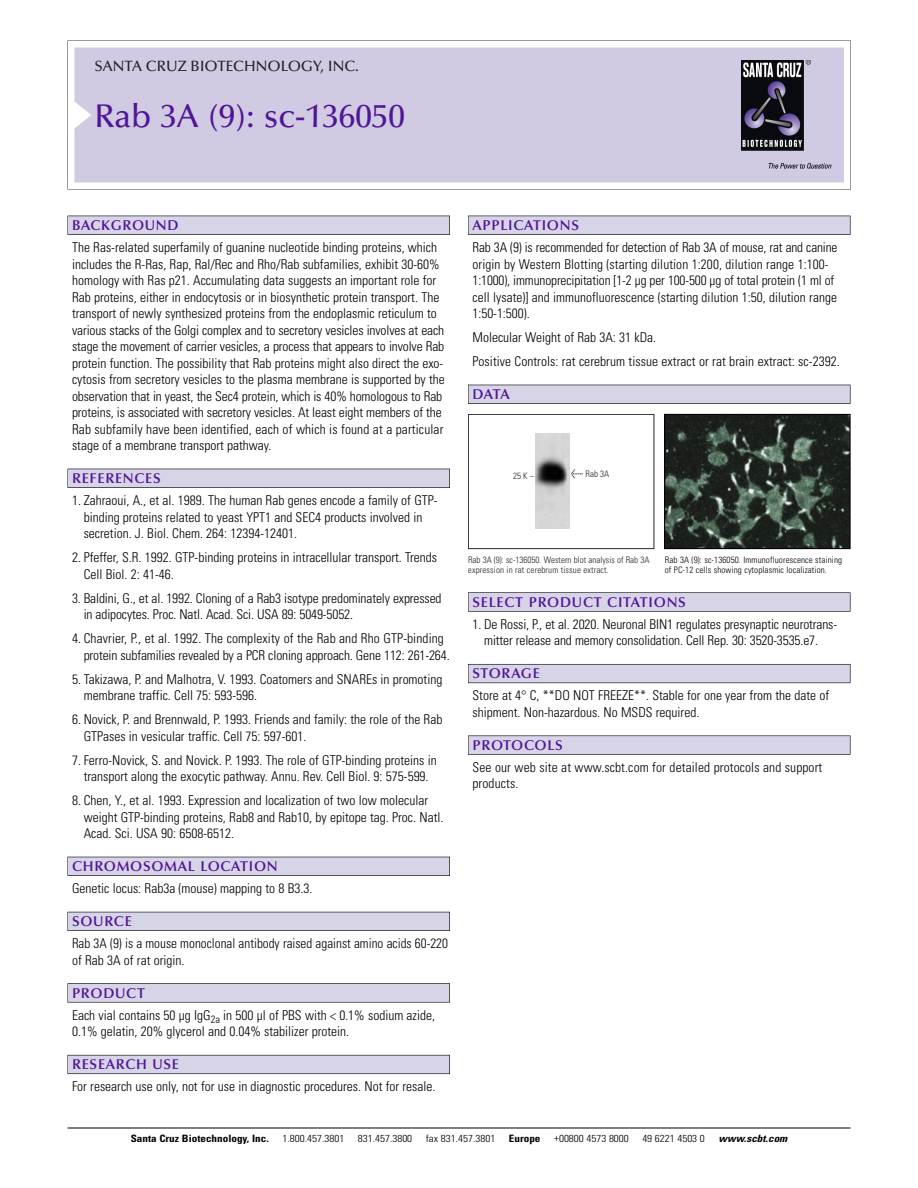
<style>
.page{position:relative;width:918px;height:1188px;background:#fff}
.page>*{position:absolute;margin:0;border:0;box-sizing:border-box;transform-origin:0 0}
.t1{font:500 33px "Optima";color:#511695}
.t2{font:500 15px "Optima";color:#231f20}
.t3{font:600 14.25px "Optima";letter-spacing:.05em;color:#511695}
.t4{font:300 condensed 13.5px/16.5px "Univers";color:#000}
.t5{font:300 condensed 10.2px "Univers";color:#000;scale:1.1 1}
.t6{font:700 condensed 10.2px "Univers";color:#000;scale:1.1 1}
.t7{font:italic 700 condensed 10.2px "Univers";color:#000;scale:1.1 1}
.t8{font:300 condensed 9px/10.5px "Univers";letter-spacing:.015em;color:#272526}
.t9{font:300 condensed 9px/10.5px "Univers";letter-spacing:.015em;color:#000}
.s1{font-family:"Meta Plus";font-weight:400;font-stretch:normal;font-size:10.5px}
</style>
<div class="page">
<svg style="left:68px;top:40px;width:783px;height:149px"></svg>
<div style="left:74px;top:47px;width:770px;height:135px;background:#d1cae3"></div>
<img style="left:741px;top:60px;width:90px;height:108px">
<div style="left:68px;top:216px;width:382px;height:19px;background:#535256"></div>
<div style="left:68px;top:216px;width:381px;height:18px;background:#d7d4e8"></div>
<div style="left:68px;top:469px;width:382px;height:19px;background:#525156"></div>
<div style="left:68px;top:469px;width:381px;height:18px;background:#d7d4e8"></div>
<div style="left:68px;top:857px;width:382px;height:19px;background:#515057"></div>
<div style="left:68px;top:857px;width:381px;height:18px;background:#d7d4e8"></div>
<div style="left:68px;top:912px;width:382px;height:19px;background:#535259"></div>
<div style="left:68px;top:912px;width:381px;height:18px;background:#d7d4e8"></div>
<svg style="left:68px;top:983px;width:382px;height:20px"></svg>
<div style="left:68px;top:984px;width:381px;height:18px;background:#d7d4e8"></div>
<div style="left:68px;top:1055px;width:382px;height:19px;background:#64626c"></div>
<div style="left:68px;top:1055px;width:381px;height:18px;background:#d7d4e8"></div>
<div style="left:468px;top:216px;width:382px;height:19px;background:#535256"></div>
<div style="left:468px;top:216px;width:382px;height:18px;background:#d7d4e8"></div>
<div style="left:468px;top:385px;width:382px;height:19px;background:#525156"></div>
<div style="left:468px;top:385px;width:382px;height:18px;background:#d7d4e8"></div>
<div style="left:468px;top:592px;width:382px;height:20px;background:#666"></div>
<div style="left:468px;top:593px;width:382px;height:18px;background:#d7d4e8"></div>
<div style="left:468px;top:664px;width:382px;height:19px;background:#5e5d65"></div>
<div style="left:468px;top:665px;width:382px;height:18px;background:#d7d4e8"></div>
<div style="left:468px;top:736px;width:382px;height:19px;background:#58575a"></div>
<div style="left:468px;top:736px;width:382px;height:18px;background:#d7d4e8"></div>
<hr style="left:68px;top:1128px;width:782px;height:1px;background:#000">
<img style="left:666px;top:416px;width:182px;height:131px">
<div style="left:664px;top:414px;width:186px;height:135px;border:1px solid #000"></div>
<div style="left:468px;top:414px;width:186px;height:135px;border:1px solid #272526"></div>
<img style="left:535px;top:434px;width:35px;height:94px">
<p class="t2" style="left:94px;top:60px;width:266px">SANTA CRUZ BIOTECHNOLOGY, INC.</p>
<p class="t1" style="left:94px;top:102px;width:312px">Rab 3A (9): sc-136050</p>
<p class="t3" style="left:72px;top:219px;width:108px">BACKGROUND</p>
<p class="t4" style="left:72px;top:240px;width:374px">The Ras-related superfamily of guanine nucleotide binding proteins, which includes the R-Ras, Rap, Ral/Rec and Rho/Rab subfamilies, exhibit 30-60% homology with Ras p21. Accumulating data suggests an important role for Rab proteins, either in endocytosis or in biosynthetic protein transport. The transport of newly synthesized proteins from the endoplasmic reticulum to various stacks of the Golgi complex and to secretory vesicles involves at each stage the movement of carrier vesicles, a process that appears to involve Rab protein function. The possibility that Rab proteins might also direct the exo&shy;cytosis from secretory vesicles to the plasma membrane is supported by the observation that in yeast, the Sec4 protein, which is 40% homologous to Rab proteins, is associated with secretory vesicles. At least eight members of the Rab subfamily have been identified, each of which is found at a particular stage of a membrane transport pathway.</p>
<p class="t3" style="left:72px;top:472px;width:90px">REFERENCES</p>
<p class="t4" style="left:84px;top:493px;width:355px;text-indent:-12px">1. Zahraoui, A., et al. 1989. The human Rab genes encode a family of GTP&shy;binding proteins related to yeast YPT1 and SEC4 products involved in secretion. J. Biol. Chem. 264: 12394-12401.</p>
<p class="t4" style="left:84px;top:550px;width:355px;text-indent:-12px">2. Pfeffer, S.R. 1992. GTP-binding proteins in intracellular transport. Trends<br>Cell Biol. 2: 41-46.</p>
<p class="t4" style="left:84px;top:591px;width:359px;text-indent:-12px">3. Baldini, G., et al. 1992. Cloning of a Rab3 isotype predominately expressed in adipocytes. Proc. Natl. Acad. Sci. USA 89: 5049-5052.</p>
<p class="t4" style="left:84px;top:631px;width:367px;text-indent:-12px">4. Chavrier, P., et al. 1992. The complexity of the Rab and Rho GTP-binding protein subfamilies revealed by a PCR cloning approach. Gene 112: 261-264.</p>
<p class="t4" style="left:84px;top:672px;width:360px;text-indent:-12px">5. Takizawa, P. and Malhotra, V. 1993. Coatomers and SNAREs in promoting membrane traffic. Cell 75: 593-596.</p>
<p class="t4" style="left:84px;top:712px;width:360px;text-indent:-12px">6. Novick, P. and Brennwald, P. 1993. Friends and family: the role of the Rab<br>GTPases in vesicular traffic. Cell 75: 597-601.</p>
<p class="t4" style="left:72px;top:753px;width:366px;text-align:center">7. Ferro-Novick, S. and Novick. P. 1993. The role of GTP-binding proteins in transport along the exocytic pathway. Annu. Rev. Cell Biol. 9: 575-599.</p>
<p class="t4" style="left:84px;top:793px;width:361px;text-indent:-12px">8. Chen, Y., et al. 1993. Expression and localization of two low molecular weight GTP-binding proteins, Rab8 and Rab10, by epitope tag. Proc. Natl.<br>Acad. Sci. USA 90: 6508-6512.</p>
<p class="t3" style="left:72px;top:860px;width:207px">CHROMOSOMAL LOCATION</p>
<p class="t4" style="left:72px;top:882px;width:242px">Genetic locus: Rab3a (mouse) mapping to 8 B3.3.</p>
<p class="t3" style="left:72px;top:915px;width:61px">SOURCE</p>
<p class="t4" style="left:72px;top:937px;width:377px">Rab 3A (9) is a mouse monoclonal antibody raised against amino acids 60-220 of Rab 3A of rat origin.</p>
<p class="t3" style="left:72px;top:987px;width:74px">PRODUCT</p>
<p class="t4" style="left:72px;top:1008px;width:365px">Each vial contains 50 µg IgG<sub>2a</sub> in 500 µl of PBS with &lt; 0.1% sodium azide,<br>0.1% gelatin, 20% glycerol and 0.04% stabilizer protein.</p>
<p class="t3" style="left:72px;top:1059px;width:109px">RESEARCH USE</p>
<p class="t4" style="left:72px;top:1080px;width:365px">For research use only, not for use in diagnostic procedures. Not for resale.</p>
<p class="t3" style="left:473px;top:219px;width:108px">APPLICATIONS</p>
<p class="t4" style="left:473px;top:240px;width:367px">Rab 3A (9) is recommended for detection of Rab 3A of mouse, rat and canine origin by Western Blotting (starting dilution 1:200, dilution range 1:100- 1:1000), immunoprecipitation [1-2 µg per 100-500 µg of total protein (1 ml of cell lysate)] and immunofluorescence (starting dilution 1:50, dilution range 1:50-1:500).</p>
<p class="t4" style="left:473px;top:330px;width:185px">Molecular Weight of Rab 3A: 31 kDa.</p>
<p class="t4" style="left:473px;top:354px;width:369px">Positive Controls: rat cerebrum tissue extract or rat brain extract: sc-2392.</p>
<p class="t3" style="left:473px;top:388px;width:39px">DATA</p>
<p class="t8" style="left:513px;top:471px;width:22px">25 K –</p>
<p class="t8" style="left:571px;top:469px;width:40px"><span class="s1">&lt;</span> Rab 3A</p>
<p class="t8" style="left:468px;top:555px;width:183px">Rab 3A (9): sc-136050. Western blot analysis of Rab 3A expression in rat cerebrum tissue extract.</p>
<p class="t9" style="left:665px;top:555px;width:179px">Rab 3A (9): sc-136050. Immunofluorescence staining of PC-12 cells showing cytoplasmic localization.</p>
<p class="t3" style="left:473px;top:596px;width:215px">SELECT PRODUCT CITATIONS</p>
<p class="t4" style="left:473px;top:617px;width:366px;text-align:center">1. De Rossi, P., et al. 2020. Neuronal BIN1 regulates presynaptic neurotrans&shy;mitter release and memory consolidation. Cell Rep. 30: 3520-3535.e7.</p>
<p class="t3" style="left:473px;top:668px;width:69px">STORAGE</p>
<p class="t4" style="left:473px;top:689px;width:358px">Store at 4° C, **DO NOT FREEZE**. Stable for one year from the date of shipment. Non-hazardous. No MSDS required.</p>
<p class="t3" style="left:473px;top:739px;width:92px">PROTOCOLS</p>
<p class="t4" style="left:473px;top:760px;width:351px">See our web site at www.scbt.com for detailed protocols and support products.</p>
<p class="t6" style="left:131px;top:1135px;width:127px">Santa Cruz Biotechnology, Inc.</p>
<p class="t5" style="left:282px;top:1135px;width:58px">1.800.457.3801</p>
<p class="t5" style="left:358px;top:1135px;width:51px">831.457.3800</p>
<p class="t5" style="left:426px;top:1135px;width:65px">fax 831.457.3801</p>
<p class="t6" style="left:509px;top:1135px;width:30px">Europe</p>
<p class="t5" style="left:554px;top:1135px;width:69px">+00800 4573 8000</p>
<p class="t5" style="left:642px;top:1135px;width:58px">49 6221 4503 0</p>
<p class="t7" style="left:719px;top:1135px;width:66px">www.scbt.com</p>
</div>
